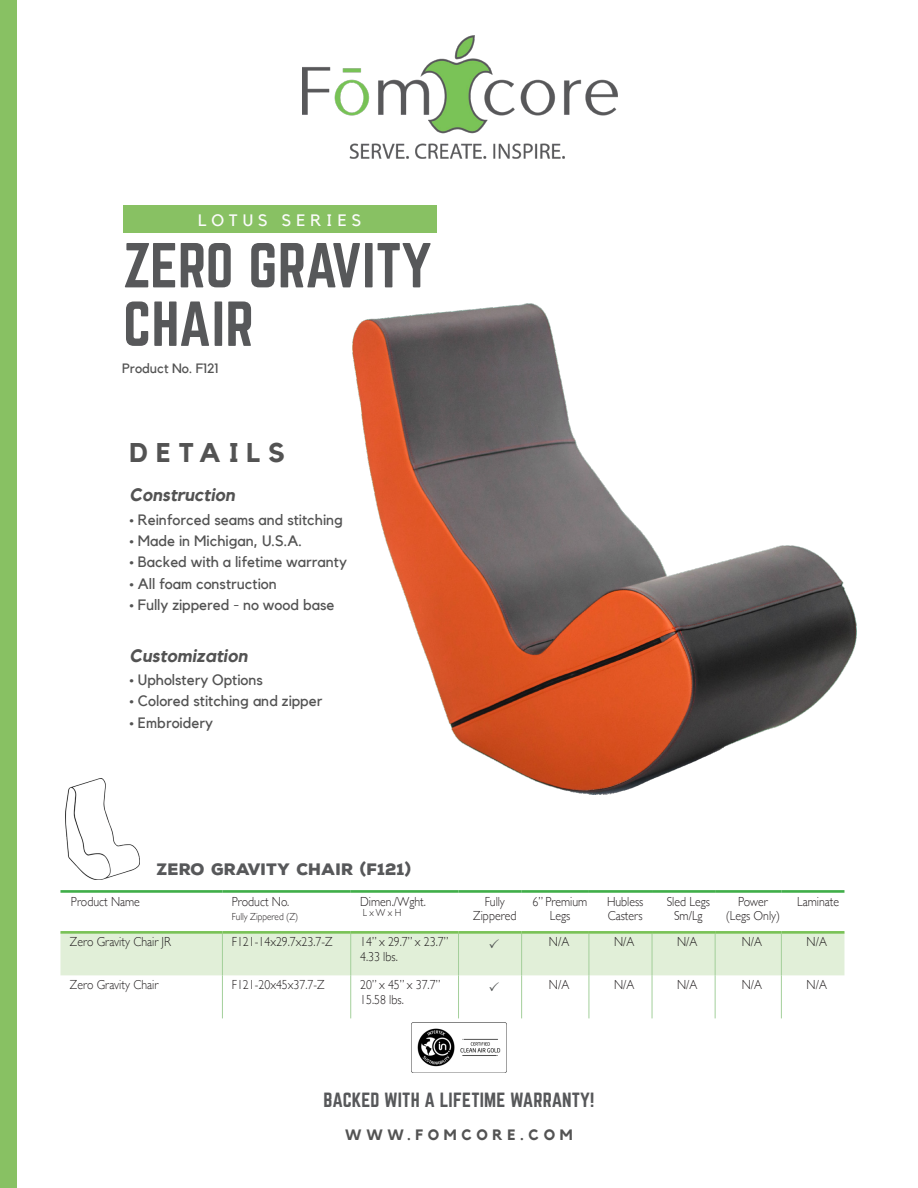
<style>
.page{position:relative;width:918px;height:1188px;background:#fff}
.page>*{position:absolute;margin:0;border:0;box-sizing:border-box;transform-origin:0 0}
.t1{font:55.5px "Norwester";color:#57585a}
.t2{font:700 27px "Kollektif";letter-spacing:.3em;color:#535353}
.t3{font:18px "Norwester";letter-spacing:.01em;color:#57585a}
.t4{font:italic 700 18px "Kollektif";color:#535353}
.t5{font:16.5px "Kollektif";letter-spacing:.3em;color:#fbfbfb}
.t6{font:900 16.05px "Nexa Rust Sans";color:#57585a}
.t7{font:15px "Kollektif";color:#535353}
.t8{font:700 15px "Kollektif";letter-spacing:.31em;color:#535353}
.t9{font:13.5px "Kollektif";color:#535353}
.Text_Area{font:300 13.2px "Gill Sans";color:#231f20;scale:.9 1}
.Text_Area-2{font:300 10.2px "Gill Sans";color:#231f20;scale:.9 1}
</style>
<div class="page">
<img style="left:303px;top:35px;width:314px;height:124px">
<div style="left:123px;top:205px;width:313px;height:28px;background:#88c163"></div>
<div style="left:0;top:0;width:16px;height:1188px;background:#88c163"></div>
<img style="left:411px;top:1023px;width:96px;height:49px">
<img style="left:352px;top:304px;width:504px;height:490px">
<img style="left:65px;top:778px;width:74px;height:101px">
<hr style="left:222px;top:975px;width:1px;height:43px;background:#a3cf9a">
<hr style="left:350px;top:975px;width:1px;height:43px;background:#a3cf9a">
<hr style="left:458px;top:975px;width:1px;height:43px;background:#a3cf9a">
<hr style="left:521px;top:975px;width:1px;height:43px;background:#a3cf9a">
<hr style="left:589px;top:975px;width:1px;height:43px;background:#a3cf9a">
<hr style="left:652px;top:975px;width:1px;height:43px;background:#a3cf9a">
<hr style="left:715px;top:975px;width:1px;height:43px;background:#a3cf9a">
<hr style="left:60px;top:890px;width:162px;height:3px;background:#40ae49">
<hr style="left:222px;top:890px;width:129px;height:3px;background:#40ae49">
<hr style="left:351px;top:890px;width:108px;height:3px;background:#40ae49">
<hr style="left:459px;top:890px;width:63px;height:3px;background:#40ae49">
<hr style="left:522px;top:890px;width:67px;height:3px;background:#40ae49">
<hr style="left:589px;top:890px;width:63px;height:3px;background:#40ae49">
<hr style="left:652px;top:890px;width:63px;height:3px;background:#40ae49">
<hr style="left:715px;top:890px;width:66px;height:3px;background:#40ae49">
<hr style="left:781px;top:890px;width:63px;height:3px;background:#40ae49">
<hr style="left:60px;top:931px;width:162px;height:3px;background:#79c256">
<hr style="left:222px;top:931px;width:129px;height:3px;background:#79c256">
<hr style="left:351px;top:931px;width:108px;height:3px;background:#79c256">
<hr style="left:459px;top:931px;width:63px;height:3px;background:#79c256">
<hr style="left:522px;top:931px;width:67px;height:3px;background:#79c256">
<hr style="left:589px;top:931px;width:63px;height:3px;background:#79c256">
<hr style="left:652px;top:931px;width:63px;height:3px;background:#79c256">
<hr style="left:715px;top:931px;width:66px;height:3px;background:#79c256">
<hr style="left:781px;top:931px;width:63px;height:3px;background:#79c256">
<hr style="left:781px;top:975px;width:1px;height:43px;background:#a3cf9a">
<svg style="left:60px;top:932px;width:784px;height:43px;background:#dcecd2"></svg>
<p class="t5" style="left:198px;top:210px;width:165px">LOTUS SERIES</p>
<p class="t1" style="left:123px;top:239px;width:310px">ZERO GRAVITY</p>
<p class="t1" style="left:123px;top:297px;width:132px">CHAIR</p>
<p class="t9" style="left:122px;top:360px;width:98px">Product No. F121</p>
<p class="t2" style="left:130px;top:437px;width:157px">DETAILS</p>
<p class="t4" style="left:130px;top:485px;width:107px">Construction</p>
<p class="t7" style="left:130px;top:511px;width:215px">• Reinforced seams and stitching</p>
<p class="t7" style="left:130px;top:532px;width:174px">• Made in Michigan, U.S.A.</p>
<p class="t7" style="left:130px;top:553px;width:219px">• Backed with a lifetime warranty</p>
<p class="t7" style="left:130px;top:575px;width:149px">• All foam construction</p>
<p class="t7" style="left:130px;top:596px;width:206px">• Fully zippered - no wood base</p>
<p class="t4" style="left:130px;top:645px;width:119px">Customization</p>
<p class="t7" style="left:130px;top:671px;width:135px">• Upholstery Options</p>
<p class="t7" style="left:130px;top:692px;width:194px">• Colored stitching and zipper</p>
<p class="t7" style="left:130px;top:713px;width:85px">• Embroidery</p>
<p class="t6" style="left:157px;top:859px;width:256px">ZERO GRAVITY CHAIR (F121)</p>
<p class="Text_Area" style="left:71px;top:891px;width:78px">Product Name</p>
<p class="Text_Area" style="left:232px;top:891px;width:65px">Product No.</p>
<p class="Text_Area-2" style="left:232px;top:909px;width:75px">Fully Zippered (Z)</p>
<p class="Text_Area" style="left:360px;top:891px;width:74px">Dimen./Wght.</p>
<p class="Text_Area-2" style="left:363px;top:905px;width:44px">L x W x H</p>
<p class="Text_Area" style="left:485px;top:891px;width:24px">Fully</p>
<p class="Text_Area" style="left:473px;top:906px;width:49px">Zippered</p>
<p class="Text_Area" style="left:533px;top:891px;width:62px">6” Premium</p>
<p class="Text_Area" style="left:550px;top:906px;width:24px">Legs</p>
<p class="Text_Area" style="left:607px;top:891px;width:42px">Hubless</p>
<p class="Text_Area" style="left:608px;top:906px;width:40px">Casters</p>
<p class="Text_Area" style="left:667px;top:891px;width:50px">Sled Legs</p>
<p class="Text_Area" style="left:674px;top:906px;width:33px">Sm/Lg</p>
<p class="Text_Area" style="left:738px;top:891px;width:34px">Power</p>
<p class="Text_Area" style="left:726px;top:906px;width:62px">(Legs Only)</p>
<p class="Text_Area" style="left:797px;top:891px;width:48px">Laminate</p>
<p class="Text_Area" style="left:70px;top:931px;width:114px">Zero Gravity Chair JR</p>
<p class="Text_Area" style="left:232px;top:931px;width:113px">F121-14x29.7x23.7-Z</p>
<p class="Text_Area" style="left:360px;top:931px;width:99px">14” x 29.7” x 23.7”</p>
<p class="Text_Area" style="left:360px;top:946px;width:43px">4.33 lbs.</p>
<p class="Text_Area" style="left:549px;top:931px;width:24px">N/A</p>
<p class="Text_Area" style="left:614px;top:931px;width:24px">N/A</p>
<p class="Text_Area" style="left:677px;top:931px;width:24px">N/A</p>
<p class="Text_Area" style="left:742px;top:931px;width:24px">N/A</p>
<p class="Text_Area" style="left:807px;top:931px;width:24px">N/A</p>
<p class="Text_Area" style="left:70px;top:974px;width:100px">Zero Gravity Chair</p>
<p class="Text_Area" style="left:232px;top:974px;width:104px">F121-20x45x37.7-Z</p>
<p class="Text_Area" style="left:360px;top:974px;width:91px">20” x 45” x 37.7”</p>
<p class="Text_Area" style="left:360px;top:989px;width:50px">15.58 lbs.</p>
<p class="Text_Area" style="left:549px;top:974px;width:24px">N/A</p>
<p class="Text_Area" style="left:614px;top:974px;width:24px">N/A</p>
<p class="Text_Area" style="left:677px;top:974px;width:24px">N/A</p>
<p class="Text_Area" style="left:742px;top:974px;width:24px">N/A</p>
<p class="Text_Area" style="left:807px;top:974px;width:24px">N/A</p>
<p class="t3" style="left:324px;top:1092px;width:272px">BACKED WITH A LIFETIME WARRANTY!</p>
<p class="t8" style="left:345px;top:1126px;width:229px">WWW.FOMCORE.COM</p>
</div>
